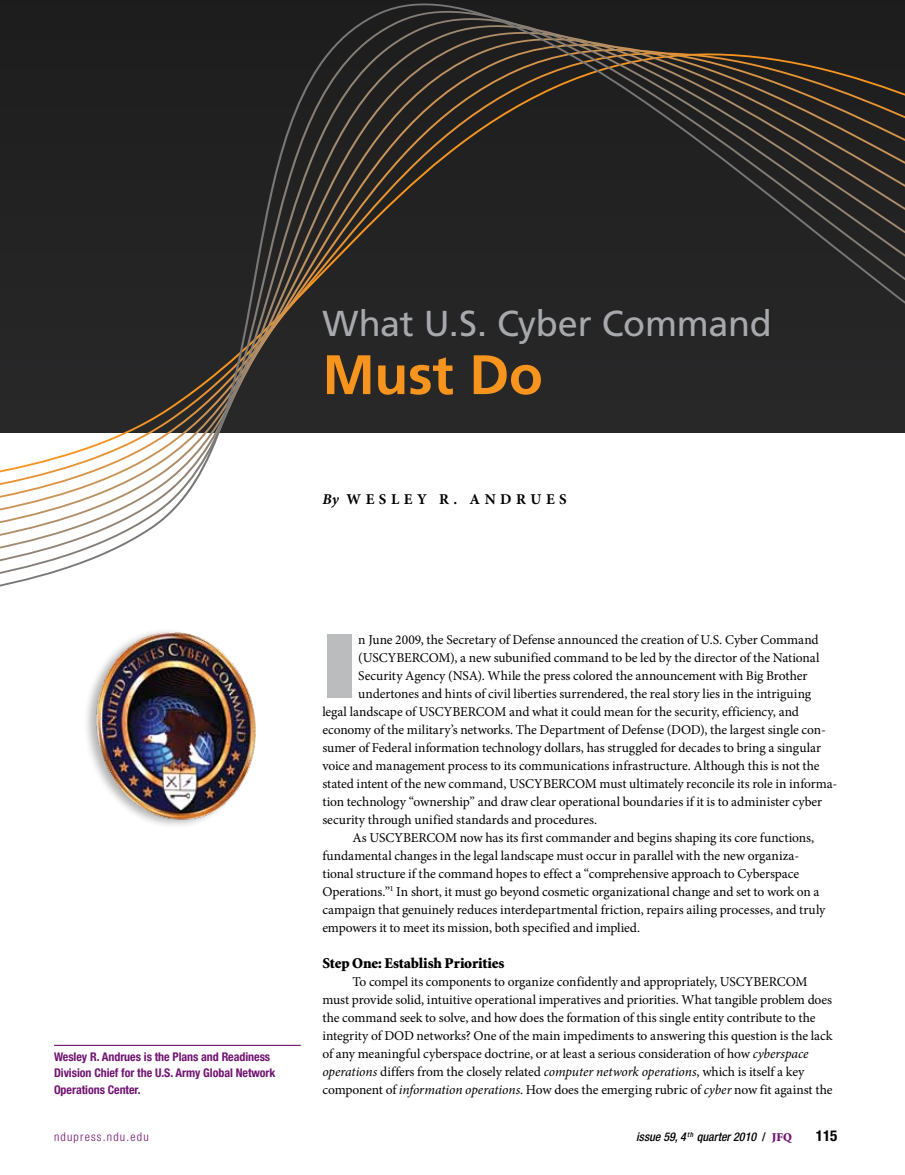
<style>
.page{position:relative;width:905px;height:1175px;background:#fff}
.page>*{position:absolute;margin:0;border:0;box-sizing:border-box;transform-origin:0 0}
.t1{font:900 90.9px "Frutiger LT Std";color:#babcbe}
.t2{font:700 55.5px "Frutiger LT Std";letter-spacing:-.01em;color:#f7941e}
.t3{font:36px "Frutiger LT Std";letter-spacing:-.01em;color:#a7a9ac}
.t4{font:900 15px "Minion Std";letter-spacing:-.005em;color:#000}
.t5{font:700 15px "Minion Pro";letter-spacing:.3em;color:#000}
.t6{font:700 condensed 15px "Helvetica Neue LT Std";color:#000}
.t7{font:13.5px/18px "Minion Pro";letter-spacing:-.005em;color:#000}
.t8{font:700 condensed 12px/16.5px "Helvetica Neue LT Std";letter-spacing:-.005em;color:#711471}
.t9{font:italic 500 condensed 12px "Helvetica Neue LT Std";color:#000}
.t10{font:300 condensed 12px "Helvetica Neue LT Std";letter-spacing:.1em;color:#711471}
.s1{font-style:italic}
.s2{font-style:normal}
.s3{font-family:"Minion Std";font-weight:900;font-style:normal;font-stretch:normal;color:#711471}
</style>
<div class="page">
<svg style="left:0;top:0;width:904px;height:587px"></svg>
<hr style="left:54px;top:1044px;width:247px;height:2px;background:#711471">
<img style="left:86px;top:631px;width:170px;height:195px">
<h3 class="t3" style="left:322px;top:302px;width:451px">What U.S. Cyber Command</h3>
<h2 class="t2" style="left:322px;top:342px;width:222px">Must Do</h2>
<p class="t5" style="left:322px;top:489px;width:246px"><span class="s1">By</span> WESLEY R. ANDRUES</p>
<p class="t8" style="left:54px;top:1048px;width:223px">Wesley R. Andrues is the Plans and Readiness<br>Division Chief for the U.S. Army Global Network<br>Operations Center.</p>
<h1 class="t1" style="left:322px;top:610px;width:35px">I</h1>
<p class="t7" style="left:358px;top:630px;width:462px">n June 2009, the Secretary of Defense announced the creation of U.S. Cyber Command</p>
<p class="t7" style="left:358px;top:648px;width:462px">(USCYBERCOM), a new subunified command to be led by the director of the National</p>
<p class="t7" style="left:358px;top:666px;width:450px">Security Agency (NSA). While the press colored the announcement with Big Brother</p>
<p class="t7" style="left:358px;top:684px;width:454px">undertones and hints of civil liberties surrendered, the real story lies in the intriguing</p>
<p class="t7" style="left:322px;top:702px;width:478px">legal landscape of USCYBERCOM and what it could mean for the security, efficiency, and</p>
<p class="t7" style="left:322px;top:720px;width:505px">economy of the military’s networks. The Department of Defense (DOD), the largest single con-</p>
<p class="t7" style="left:322px;top:738px;width:500px">sumer of Federal information technology dollars, has struggled for decades to bring a singular</p>
<p class="t7" style="left:322px;top:756px;width:498px">voice and management process to its communications infrastructure. Although this is not the</p>
<p class="t7" style="left:322px;top:774px;width:516px">stated intent of the new command, USCYBERCOM must ultimately reconcile its role in informa-</p>
<p class="t7" style="left:322px;top:792px;width:501px">tion technology “ownership” and draw clear operational boundaries if it is to administer cyber</p>
<p class="t7" style="left:322px;top:810px;width:276px">security through unified standards and procedures.</p>
<p class="t7" style="left:352px;top:828px;width:463px">As USCYBERCOM now has its first commander and begins shaping its core functions,</p>
<p class="t7" style="left:322px;top:846px;width:478px">fundamental changes in the legal landscape must occur in parallel with the new organiza-</p>
<p class="t7" style="left:322px;top:864px;width:478px">tional structure if the command hopes to effect a “comprehensive approach to Cyberspace</p>
<p class="t7" style="left:322px;top:882px;width:498px">Operations.”<sup>1</sup> In short, it must go beyond cosmetic organizational change and set to work on a</p>
<p class="t7" style="left:322px;top:900px;width:504px">campaign that genuinely reduces interdepartmental friction, repairs ailing processes, and truly</p>
<p class="t7" style="left:322px;top:918px;width:319px">empowers it to meet its mission, both specified and implied.</p>
<p class="t4" style="left:322px;top:955px;width:184px">Step One: Establish Priorities</p>
<p class="t7" style="left:322px;top:972px;width:511px;text-indent:30px">To compel its components to organize confidently and appropriately, USCYBERCOM must provide solid, intuitive operational imperatives and priorities. What tangible problem does the command seek to solve, and how does the formation of this single entity contribute to the integrity of DOD networks? One of the main impediments to answering this question is the lack of any meaningful cyberspace doctrine, or at least a serious consideration of how <span class="s1">cyberspace operations</span> differs from the closely related <span class="s1">computer network operations</span>, which is itself a key component of <span class="s1">information operations</span>. How does the emerging rubric of <span class="s1">cyber</span> now fit against the</p>
<p class="t10" style="left:54px;top:1129px;width:96px">ndupress.ndu.edu</p>
<p class="t9" style="left:636px;top:1129px;width:157px">issue 59, 4 <sup>th</sup> quarter 2010 <span class="s2">/</span> <span class="s3">JFQ</span></p>
<p class="t6" style="left:815px;top:1126px;width:23px">115</p>
</div>
